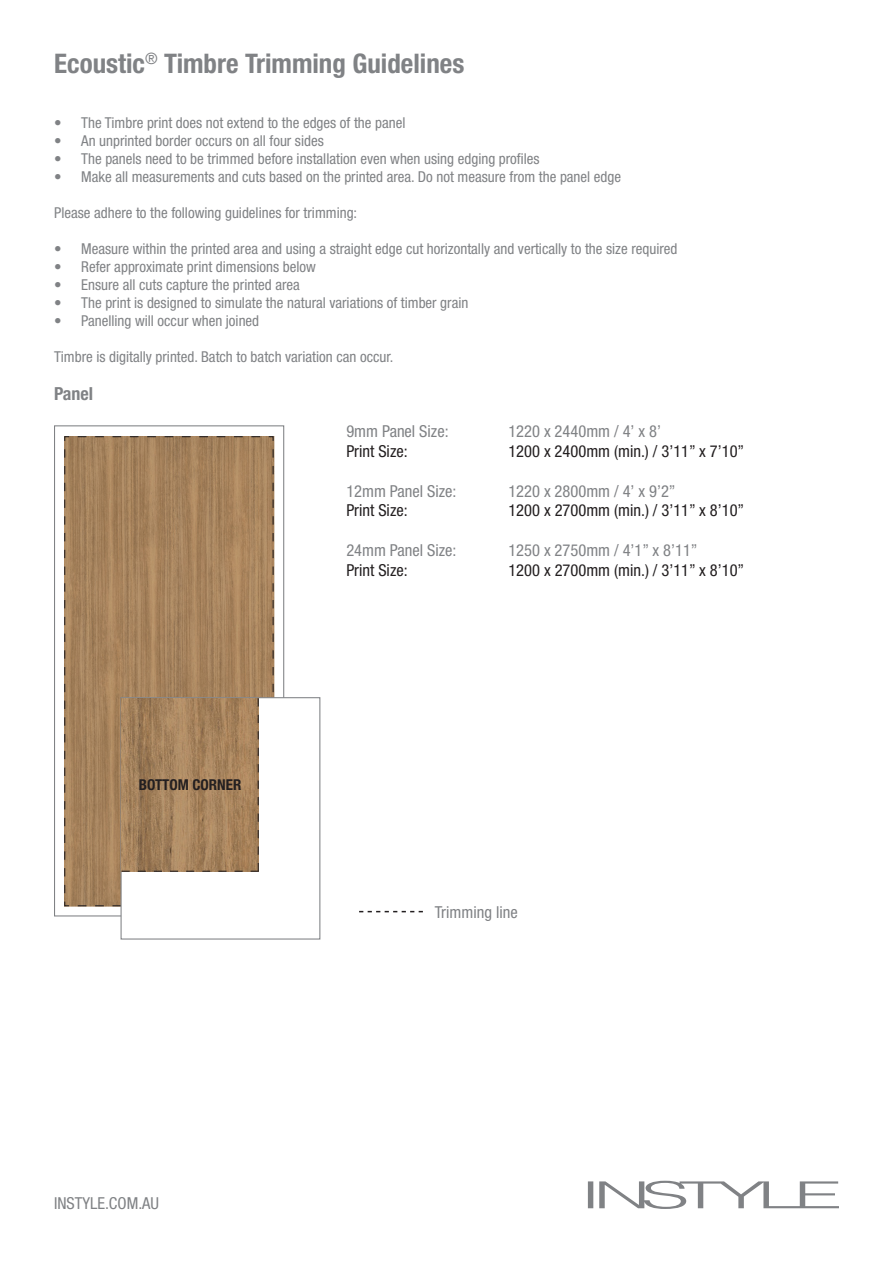
<style>
.page{position:relative;width:893px;height:1263px;background:#fff}
.page>*{position:absolute;margin:0;border:0;box-sizing:border-box;transform-origin:0 0}
.t1{font:700 condensed 27px "Helvetica Neue LT Std";color:#808285}
.t2{font:700 condensed 18px "Helvetica Neue LT Std";color:#808285}
.t3{font:condensed 16.5px "Helvetica Neue LT Std";color:#808285}
.t4{font:condensed 16.5px "Helvetica Neue LT Std";color:#231f20}
.t5{font:condensed 15px "Helvetica Neue LT Std";color:#808285}
.t6{font:700 condensed 15px "Helvetica Neue LT Std";color:#231f20}
</style>
<div class="page">
<svg style="left:588px;top:1181px;width:251px;height:28px"></svg>
<svg style="left:359px;top:911px;width:64px;height:1px"></svg>
<div style="left:54px;top:425px;width:230px;height:491px;background:#fff;border:1px solid #808285"></div>
<svg style="left:64px;top:436px;width:210px;height:471px;background:#a5825c"></svg>
<div style="left:121px;top:697px;width:199px;height:242px;background:#fff;border:1px solid #808285"></div>
<svg style="left:122px;top:698px;width:137px;height:174px;background:#a4815c"></svg>
<p class="t1" style="left:54px;top:47px;width:412px">Ecoustic<sup>®</sup> Timbre Trimming Guidelines</p>
<p class="t5" style="left:54px;top:114px;width:353px">• The Timbre print does not extend to the edges of the panel</p>
<p class="t5" style="left:54px;top:132px;width:271px">• An unprinted border occurs on all four sides</p>
<p class="t5" style="left:54px;top:150px;width:487px">• The panels need to be trimmed before installation even when using edging profiles</p>
<p class="t5" style="left:54px;top:168px;width:568px">• Make all measurements and cuts based on the printed area. Do not measure from the panel edge</p>
<p class="t5" style="left:54px;top:204px;width:305px">Please adhere to the following guidelines for trimming:</p>
<p class="t5" style="left:54px;top:240px;width:625px">• Measure within the printed area and using a straight edge cut horizontally and vertically to the size required</p>
<p class="t5" style="left:54px;top:258px;width:263px">• Refer approximate print dimensions below</p>
<p class="t5" style="left:54px;top:276px;width:247px">• Ensure all cuts capture the printed area</p>
<p class="t5" style="left:54px;top:294px;width:416px">• The print is designed to simulate the natural variations of timber grain</p>
<p class="t5" style="left:54px;top:312px;width:207px">• Panelling will occur when joined</p>
<p class="t5" style="left:54px;top:348px;width:341px">Timbre is digitally printed. Batch to batch variation can occur.</p>
<p class="t2" style="left:54px;top:383px;width:41px">Panel</p>
<p class="t6" style="left:139px;top:775px;width:104px">BOTTOM CORNER</p>
<p class="t3" style="left:346px;top:422px;width:104px">9mm Panel Size:</p>
<p class="t3" style="left:508px;top:422px;width:154px">1220 x 2440mm / 4’ x 8’</p>
<p class="t4" style="left:346px;top:442px;width:63px">Print Size:</p>
<p class="t4" style="left:508px;top:442px;width:237px">1200 x 2400mm (min.) / 3’11” x 7’10”</p>
<p class="t3" style="left:346px;top:481px;width:112px">12mm Panel Size:</p>
<p class="t3" style="left:508px;top:481px;width:169px">1220 x 2800mm / 4’ x 9’2”</p>
<p class="t4" style="left:346px;top:501px;width:63px">Print Size:</p>
<p class="t4" style="left:508px;top:501px;width:237px">1200 x 2700mm (min.) / 3’11” x 8’10”</p>
<p class="t3" style="left:346px;top:541px;width:112px">24mm Panel Size:</p>
<p class="t3" style="left:508px;top:541px;width:191px">1250 x 2750mm / 4’1” x 8’11”</p>
<p class="t4" style="left:346px;top:560px;width:63px">Print Size:</p>
<p class="t4" style="left:508px;top:560px;width:237px">1200 x 2700mm (min.) / 3’11” x 8’10”</p>
<p class="t3" style="left:435px;top:902px;width:84px">Trimming line</p>
<p class="t3" style="left:54px;top:1193px;width:107px">INSTYLE.COM.AU</p>
</div>
